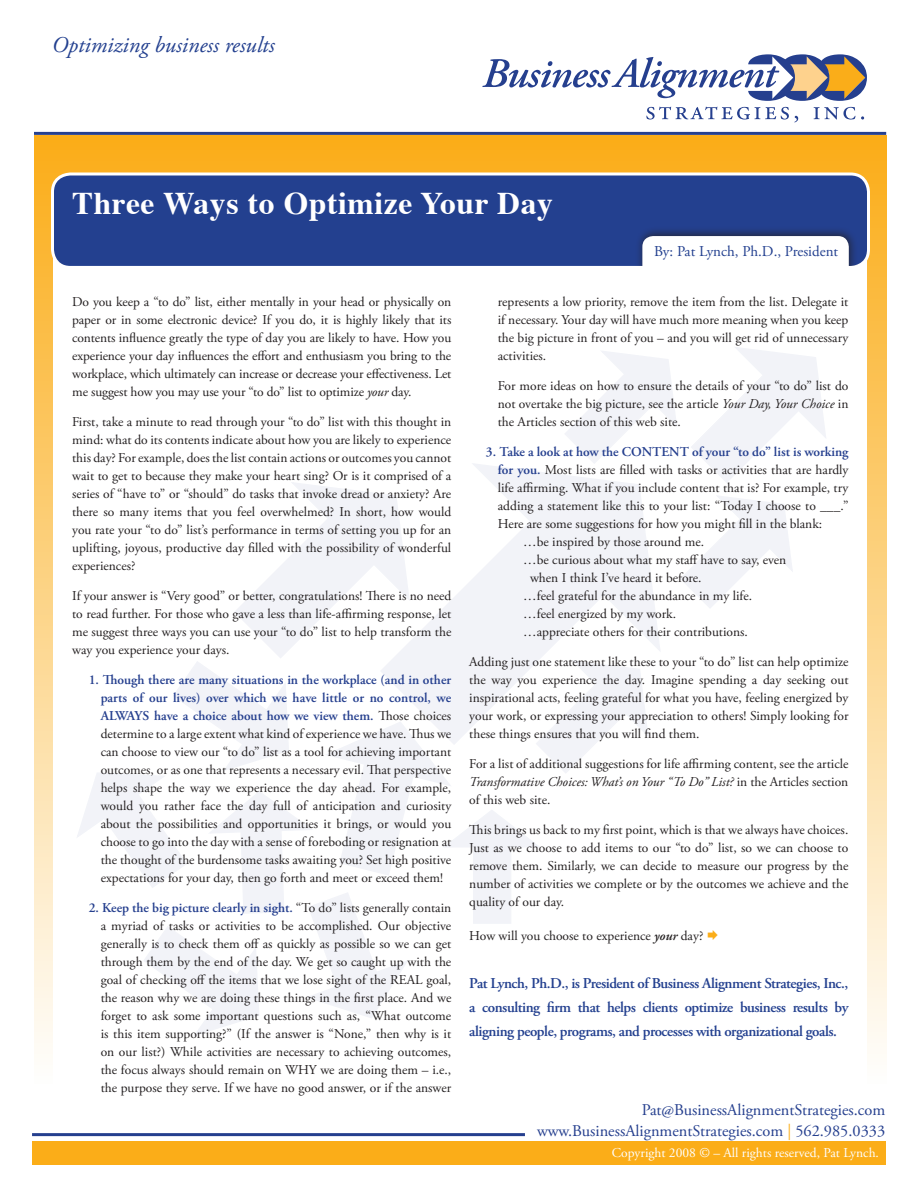
<style>
.page{position:relative;width:918px;height:1188px;background:#fff}
.page>*{position:absolute;margin:0;border:0;box-sizing:border-box;transform-origin:0 0}
.t1{font:700 31.5px "Times";letter-spacing:.02em;color:#fff}
.t2{font:italic 22.5px "Adobe Garamond Pro";color:#23408f}
.t3{font:16.35px "Adobe Garamond Pro";color:#253f8e}
.t4{font:600 15px/24px "Adobe Garamond Pro";letter-spacing:-.03em;color:#23408f;text-align:justify}
.t5{font:15px "Adobe Garamond Pro";color:#23408f}
.t6{font:13.5px/18px "Adobe Garamond Pro";color:#231f20;text-align:justify}
.t7{font:13.5px "Adobe Garamond Pro";color:#fff}
.s1{font-style:italic}
.s2{font-weight:600;color:#253f8e}
.s3{font-weight:600;font-style:italic}
.s4{color:#fbad18}
</style>
<div class="page">
<div style="left:34px;top:135px;width:852px;height:948px;background:linear-gradient(to bottom,#fbad18,#fefefc)"></div>
<svg style="left:646px;top:107px;width:218px;height:15px"></svg>
<svg style="left:482px;top:54px;width:385px;height:47px"></svg>
<hr style="left:34px;top:132px;width:852px;height:3px;background:#253f8e">
<hr style="left:32px;top:1133px;width:493px;height:3px;background:#253f8e">
<div style="left:32px;top:1141px;width:854px;height:24px;background:#fbad18"></div>
<div style="left:54px;top:228px;width:813px;height:867px;background:#fff"></div>
<div style="left:52px;top:174px;width:816px;height:93px;background:#23408f;border-radius:18px"></div>
<div style="left:51px;top:172px;width:819px;height:97px;border:3px solid #fff;border-radius:18px"></div>
<div style="left:635px;top:226px;width:223px;height:73px;background:#231f20;opacity:.75"></div>
<div style="left:642px;top:236px;width:207px;height:56px;background:#fff;border-radius:11px"></div>
<div style="left:627px;top:267px;width:233px;height:37px;background:#fff"></div>
<svg style="left:77px;top:347px;width:749px;height:689px"></svg>
<p class="t2" style="left:52px;top:31px;width:224px">Optimizing business results</p>
<p class="t1" style="left:72px;top:174px;width:482px">Three Ways to Optimize Your Day</p>
<p class="t5" style="left:654px;top:243px;width:186px">By: Pat Lynch, Ph.D., President</p>
<p class="t6" style="left:72px;top:293px;width:381px">Do you keep a “to do” list, either mentally in your head or physically on paper or in some electronic device? If you do, it is highly likely that its contents influence greatly the type of day you are likely to have. How you experience your day influences the effort and enthusiasm you bring to the workplace, which ultimately can increase or decrease your effectiveness. Let me suggest how you may use your “to do” list to optimize <span class="s1">your</span> day.</p>
<p class="t6" style="left:72px;top:413px;width:381px">First, take a minute to read through your “to do” list with this thought in mind: what do its contents indicate about how you are likely to experience this day? For example, does the list contain actions or outcomes you cannot wait to get to because they make your heart sing? Or is it comprised of a series of “have to” or “should” do tasks that invoke dread or anxiety? Are there so many items that you feel overwhelmed? In short, how would you rate your “to do” list’s performance in terms of setting you up for an uplifting, joyous, productive day filled with the possibility of wonderful experiences?</p>
<p class="t6" style="left:72px;top:587px;width:381px">If your answer is “Very good” or better, congratulations! There is no need to read further. For those who gave a less than life-affirming response, let me suggest three ways you can use your “to do” list to help transform the way you experience your days.</p>
<p class="t6" style="left:101px;top:671px;width:352px;text-indent:-12px"><span class="s2">1. Though there are many situations in the workplace (and in other parts of our lives) over which we have little or no control, we ALWAYS have a choice about how we view them.</span> Those choices determine to a large extent what kind of experience we have. Thus we can choose to view our “to do” list as a tool for achieving important outcomes, or as one that represents a necessary evil. That perspective helps shape the way we experience the day ahead. For example, would you rather face the day full of anticipation and curiosity about the possibilities and opportunities it brings, or would you choose to go into the day with a sense of foreboding or resignation at the thought of the burdensome tasks awaiting you? Set high positive expectations for your day, then go forth and meet or exceed them!</p>
<p class="t6" style="left:101px;top:899px;width:352px;text-indent:-12px"><span class="s2">2. Keep the big picture clearly in sight.</span> “To do” lists generally contain a myriad of tasks or activities to be accomplished. Our objective generally is to check them off as quickly as possible so we can get through them by the end of the day. We get so caught up with the goal of checking off the items that we lose sight of the REAL goal, the reason why we are doing these things in the first place. And we forget to ask some important questions such as, “What outcome is this item supporting?” (If the answer is “None,” then why is it on our list?) While activities are necessary to achieving outcomes, the focus always should remain on WHY we are doing them – i.e., the purpose they serve. If we have no good answer, or if the answer</p>
<p class="t6" style="left:498px;top:293px;width:352px">represents a low priority, remove the item from the list. Delegate it if necessary. Your day will have much more meaning when you keep the big picture in front of you – and you will get rid of unnecessary activities.</p>
<p class="t6" style="left:498px;top:377px;width:352px">For more ideas on how to ensure the details of your “to do” list do not overtake the big picture, see the article <span class="s1">Your Day, Your Choice</span> in the Articles section of this web site.</p>
<p class="t6" style="left:498px;top:443px;width:352px;text-indent:-12px"><span class="s2">3. Take a look at how the CONTENT of your “to do” list is working for you.</span> Most lists are filled with tasks or activities that are hardly life affirming. What if you include content that is? For example, try adding a statement like this to your list: “Today I choose to ___.” Here are some suggestions for how you might fill in the blank:</p>
<p class="t6" style="left:523px;top:533px;width:182px">…be inspired by those around me.</p>
<p class="t6" style="left:530px;top:551px;width:258px;text-indent:-7px">…be curious about what my staff have to say, even when I think I’ve heard it before.</p>
<p class="t6" style="left:523px;top:587px;width:230px">…feel grateful for the abundance in my life.</p>
<p class="t6" style="left:523px;top:605px;width:154px">…feel energized by my work.</p>
<p class="t6" style="left:523px;top:623px;width:226px">…appreciate others for their contributions.</p>
<p class="t6" style="left:469px;top:653px;width:381px">Adding just one statement like these to your “to do” list can help optimize the way you experience the day. Imagine spending a day seeking out inspirational acts, feeling grateful for what you have, feeling energized by your work, or expressing your appreciation to others! Simply looking for these things ensures that you will find them.</p>
<p class="t6" style="left:469px;top:755px;width:381px">For a list of additional suggestions for life affirming content, see the article <span class="s1">Transformative Choices: What’s on Your “To Do” List?</span> in the Articles section of this web site.</p>
<p class="t6" style="left:469px;top:821px;width:381px">This brings us back to my first point, which is that we always have choices.<br>Just as we choose to add items to our “to do” list, so we can choose to remove them. Similarly, we can decide to measure our progress by the number of activities we complete or by the outcomes we achieve and the quality of our day.</p>
<p class="t6" style="left:469px;top:928px;width:236px">How will you choose to experience <span class="s3">your</span> day?</p>
<p class="t4" style="left:469px;top:972px;width:381px">Pat Lynch, Ph.D., is President of Business Alignment Strategies, Inc., a consulting firm that helps clients optimize business results by aligning people, programs, and processes with organizational goals.</p>
<p class="t3" style="left:642px;top:1100px;width:245px">Pat@BusinessAlignmentStrategies.com</p>
<p class="t3" style="left:537px;top:1121px;width:350px">www.BusinessAlignmentStrategies.com <span class="s4">|</span> 562.985.0333</p>
<p class="t7" style="left:612px;top:1144px;width:269px">Copyright 2008 © – All rights reserved, Pat Lynch.</p>
</div>
